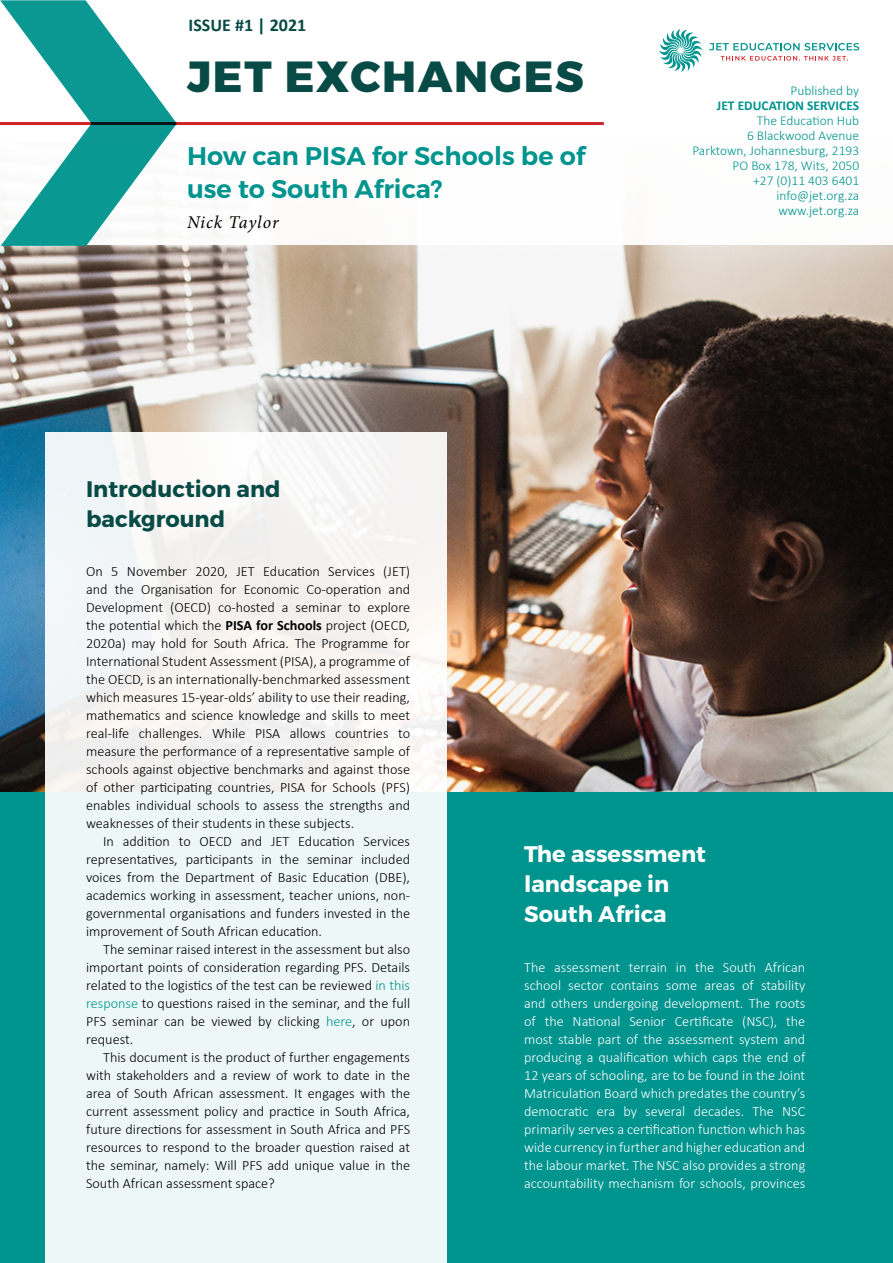
<style>
.page{position:relative;width:893px;height:1263px;background:#fff}
.page>*{position:absolute;margin:0;border:0;box-sizing:border-box;transform-origin:0 0}
.t1{font:800 43.5px "Montserrat";letter-spacing:.04em;color:#084a45}
.Heading_1{font:600 25.5px/33px "Montserrat";color:#00948f}
.Heading_2{font:700 22.5px/30px "Montserrat";color:#fff}
.Heading_2-2{font:700 22.5px/30px "Montserrat";color:#084a45}
.t2{font:700 18px "Calibri";color:#084a45}
.t3{font:italic 18px "Minion Pro";letter-spacing:.05em;color:#000}
.Normal_indent{font:300 14.25px/18px "Calibri";color:#000;text-align:justify}
.t4{font:300 14.25px/18px "Calibri";color:#fff;text-align:justify}
.t5{font:300 13.5px "Calibri";color:#00948f}
.t6{font:700 13.5px "Calibri";color:#00948f}
.s1{font-weight:700}
.s2{color:#00948f}
</style>
<div class="page">
<img style="left:0;top:245px;width:893px;height:547px">
<div style="left:0;top:792px;width:893px;height:471px;background:#00948f"></div>
<div style="left:45px;top:432px;width:401px;height:831px;background:linear-gradient(to right,#eff5f6,#f3f7f5)"></div>
<svg style="left:0;top:0;width:177px;height:246px"></svg>
<hr style="left:0;top:122px;width:604px;height:3px;background:#d12429">
<svg style="left:709px;top:43px;width:150px;height:18px"></svg>
<svg style="left:659px;top:29px;width:43px;height:43px"></svg>
<p class="t2" style="left:189px;top:14px;width:119px">ISSUE #1 | 2021</p>
<p class="t1" style="left:187px;top:49px;width:398px">JET EXCHANGES</p>
<p class="Heading_1" style="left:187px;top:139px;width:400px">How can PISA for Schools be of use to South Africa?</p>
<p class="t3" style="left:187px;top:210px;width:93px">Nick Taylor</p>
<p class="t5" style="left:791px;top:82px;width:70px">Published by</p>
<p class="t6" style="left:717px;top:97px;width:144px">JET EDUCATION SERVICES</p>
<p class="t5" style="left:757px;top:112px;width:104px">The Education Hub</p>
<p class="t5" style="left:747px;top:127px;width:114px">6 Blackwood Avenue</p>
<p class="t5" style="left:692px;top:142px;width:168px">Parktown, Johannesburg, 2193</p>
<p class="t5" style="left:733px;top:157px;width:128px">PO Box 178, Wits, 2050</p>
<p class="t5" style="left:753px;top:172px;width:108px">+27 (0)11 403 6401</p>
<p class="t5" style="left:776px;top:187px;width:84px">info@jet.org.za</p>
<p class="t5" style="left:778px;top:202px;width:82px">www.jet.org.za</p>
<p class="Heading_2-2" style="left:86px;top:475px;width:196px">Introduction and background</p>
<p class="Normal_indent" style="left:86px;top:562px;width:326px">On 5 November 2020, JET Education Services (JET) and the Organisation for Economic Co-operation and Development (OECD) co-hosted a seminar to explore the potential which the <span class="s1">PISA for Schools</span> project (OECD, 2020a) may hold for South Africa. The Programme for International Student Assessment (PISA), a programme of the OECD, is an internationally-benchmarked assessment which measures 15-year-olds’ ability to use their reading, mathematics and science knowledge and skills to meet real-life challenges. While PISA allows countries to measure the performance of a representative sample of schools against objective benchmarks and against those of other participating countries, PISA for Schools (PFS) enables individual schools to assess the strengths and weaknesses of their students in these subjects.</p>
<p class="Normal_indent" style="left:86px;top:832px;width:326px;text-indent:17px">In addition to OECD and JET Education Services representatives, participants in the seminar included voices from the Department of Basic Education (DBE), academics working in assessment, teacher unions, non&shy;governmental organisations and funders invested in the improvement of South African education.</p>
<p class="Normal_indent" style="left:86px;top:940px;width:326px;text-indent:17px">The seminar raised interest in the assessment but also important points of consideration regarding PFS. Details related to the logistics of the test can be reviewed <span class="s2">in this response</span> to questions raised in the seminar, and the full PFS seminar can be viewed by clicking <span class="s2">here</span>, or upon request.</p>
<p class="Normal_indent" style="left:86px;top:1048px;width:326px;text-indent:17px">This document is the product of further engagements with stakeholders and a review of work to date in the area of South African assessment. It engages with the current assessment policy and practice in South Africa, future directions for assessment in South Africa and PFS resources to respond to the broader question raised at the seminar, namely: Will PFS add unique value in the South African assessment space?</p>
<p class="Heading_2" style="left:524px;top:839px;width:183px">The assessment landscape in<br>South Africa</p>
<p class="t4" style="left:524px;top:958px;width:283px">The assessment terrain in the South African school sector contains some areas of stability and others undergoing development. The roots of the National Senior Certificate (NSC), the most stable part of the assessment system and producing a qualification which caps the end of 12 years of schooling, are to be found in the Joint Matriculation Board which predates the country’s democratic era by several decades. The NSC primarily serves a certification function which has wide currency in further and higher education and the labour market. The NSC also provides a strong accountability mechanism for schools, provinces</p>
</div>
